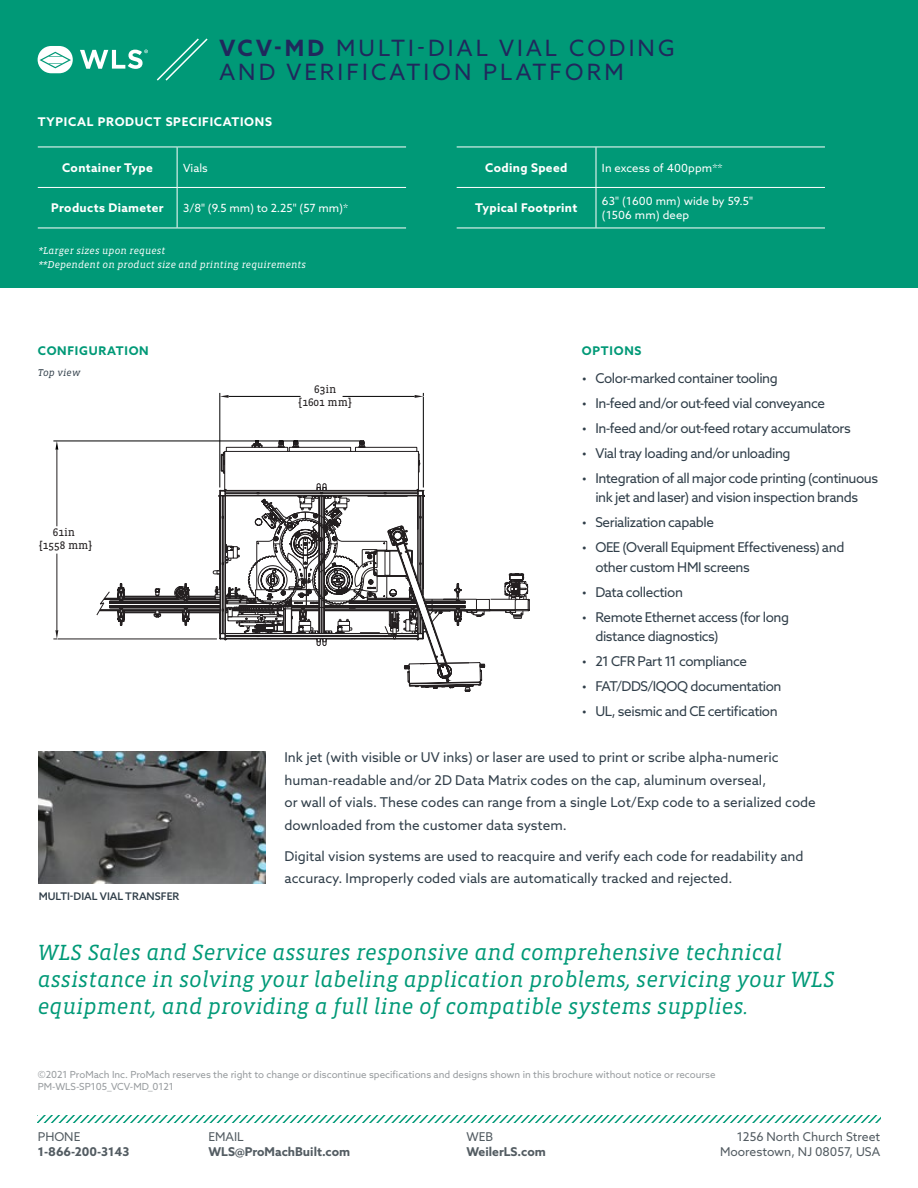
<style>
.page{position:relative;width:918px;height:1188px;background:#fff}
.page>*{position:absolute;margin:0;border:0;box-sizing:border-box;transform-origin:0 0}
.t1{font:italic 22.5px/27px "Vista Slab OTCE";color:#097}
.t2{font:22.5px/24px "Azo Sans";letter-spacing:.14em;color:#20285c}
.t3{font:13.5px/19.5px "Azo Sans";letter-spacing:-.025em;color:#303e49}
.t4{font:13.5px/22.5px "Azo Sans";color:#303e49}
.t5{font:12.15px/14.5px "Azo Sans";color:#535c62;text-align:right}
.t6{font:700 12.15px "Azo Sans";color:#535c62}
.t7{font:700 12px "Azo Sans";letter-spacing:.03em;color:#fff}
.t8{font:700 12px "Azo Sans";letter-spacing:.06em;color:#fff}
.t9{font:700 12px "Azo Sans";letter-spacing:.06em;color:#097}
.t10{font:11.25px/13.5px "Azo Sans";letter-spacing:.01em;color:#fff}
.t11{font:11.25px/12.9px "Vista Slab OTCE";color:#231f20;text-align:center}
.t12{font:500 10.5px "Azo Sans";color:#303e49}
.t13{font:italic 10.2px/13.5px "Vista Slab OT";letter-spacing:.01em;color:#fff}
.t14{font:italic 10.2px "Vista Slab OT";letter-spacing:.01em;color:#303e49}
.t15{font:9.75px/11.7px "Azo Sans";color:#989c9f}
.s1{font-weight:700}
</style>
<div class="page">
<svg style="left:37px;top:1116px;width:843px;height:6px"></svg>
<div style="left:0;top:0;width:918px;height:287px;background:#097"></div>
<hr style="left:38px;top:147px;width:139px;height:1px;background:#fff">
<hr style="left:177px;top:147px;width:229px;height:1px;background:#fff">
<hr style="left:177px;top:147px;width:1px;height:40px;background:#fff">
<hr style="left:38px;top:187px;width:139px;height:1px;background:#fff">
<hr style="left:177px;top:187px;width:229px;height:1px;background:#fff">
<hr style="left:177px;top:188px;width:1px;height:40px;background:#fff">
<hr style="left:38px;top:228px;width:139px;height:1px;background:#fff">
<hr style="left:177px;top:228px;width:229px;height:1px;background:#fff">
<svg style="left:38px;top:46px;width:35px;height:27px"></svg>
<svg style="left:80px;top:50px;width:68px;height:19px"></svg>
<svg style="left:156px;top:38px;width:52px;height:43px"></svg>
<hr style="left:457px;top:147px;width:139px;height:1px;background:#fff">
<hr style="left:596px;top:147px;width:229px;height:1px;background:#fff">
<hr style="left:596px;top:147px;width:1px;height:40px;background:#fff">
<hr style="left:457px;top:187px;width:139px;height:1px;background:#fff">
<hr style="left:596px;top:187px;width:229px;height:1px;background:#fff">
<hr style="left:596px;top:188px;width:1px;height:40px;background:#fff">
<hr style="left:457px;top:228px;width:139px;height:1px;background:#fff">
<hr style="left:596px;top:228px;width:229px;height:1px;background:#fff">
<svg style="left:408px;top:573px;width:120px;height:119px"></svg>
<svg style="left:97px;top:441px;width:372px;height:243px"></svg>
<hr style="left:220px;top:393px;width:1px;height:95px;background:#000">
<hr style="left:423px;top:393px;width:1px;height:95px;background:#000">
<hr style="left:229px;top:396px;width:72px;height:1px;background:#000">
<hr style="left:343px;top:396px;width:72px;height:1px;background:#000">
<svg style="left:220px;top:395px;width:9px;height:3px"></svg>
<hr style="left:53px;top:441px;width:307px;height:1px;background:#000">
<hr style="left:53px;top:639px;width:164px;height:1px;background:#231f20">
<hr style="left:57px;top:450px;width:1px;height:76px;background:#231f20">
<hr style="left:57px;top:554px;width:1px;height:76px;background:#231f20">
<svg style="left:55px;top:441px;width:3px;height:9px"></svg>
<svg style="left:415px;top:395px;width:9px;height:3px"></svg>
<svg style="left:55px;top:630px;width:3px;height:10px"></svg>
<img style="left:39px;top:752px;width:227px;height:131px">
<h1 class="t2" style="left:219px;top:36px;width:457px"><span class="s1">VCV-MD</span> MULTI-DIAL VIAL CODING<br>AND VERIFICATION PLATFORM</h1>
<p class="t8" style="left:38px;top:113px;width:236px">TYPICAL PRODUCT SPECIFICATIONS</p>
<p class="t7" style="left:62px;top:160px;width:92px">Container Type</p>
<p class="t10" style="left:183px;top:161px;width:26px">Vials</p>
<p class="t7" style="left:51px;top:200px;width:114px">Products Diameter</p>
<p class="t10" style="left:183px;top:201px;width:167px">3/8" (9.5 mm) to 2.25" (57 mm)*</p>
<p class="t13" style="left:39px;top:244px;width:269px">*Larger sizes upon request<br>**Dependent on product size and printing requirements</p>
<p class="t9" style="left:38px;top:343px;width:112px">CONFIGURATION</p>
<p class="t14" style="left:38px;top:367px;width:44px">Top view</p>
<p class="t11" style="left:39px;top:526px;width:55px">61in<br>[1558 mm]</p>
<p class="t11" style="left:298px;top:382px;width:55px">63in<br>[1601 mm]</p>
<p class="t7" style="left:485px;top:160px;width:84px">Coding Speed</p>
<p class="t10" style="left:602px;top:161px;width:122px">In excess of 400ppm**</p>
<p class="t7" style="left:475px;top:200px;width:104px">Typical Footprint</p>
<p class="t10" style="left:602px;top:194px;width:153px">63" (1600 mm) wide by 59.5" (1506 mm) deep</p>
<p class="t9" style="left:582px;top:343px;width:61px">OPTIONS</p>
<p class="t3" style="left:582px;top:369px;width:197px">• Color-marked container tooling</p>
<p class="t3" style="left:582px;top:394px;width:245px">• In-feed and/or out-feed vial conveyance</p>
<p class="t3" style="left:582px;top:418px;width:271px">• In-feed and/or out-feed rotary accumulators</p>
<p class="t3" style="left:582px;top:443px;width:210px">• Vial tray loading and/or unloading</p>
<p class="t3" style="left:582px;top:468px;width:298px;text-align:center">• Integration of all major code printing (continuous ink jet and laser) and vision inspection brands</p>
<p class="t3" style="left:582px;top:513px;width:134px">• Serialization capable</p>
<p class="t3" style="left:595px;top:538px;width:250px;text-indent:-14px">• OEE (Overall Equipment Effectiveness) and other custom HMI screens</p>
<p class="t3" style="left:582px;top:582px;width:103px">• Data collection</p>
<p class="t3" style="left:595px;top:607px;width:195px;text-indent:-14px">• Remote Ethernet access (for long distance diagnostics)</p>
<p class="t3" style="left:582px;top:651px;width:167px">• 21 CFR Part 11 compliance</p>
<p class="t3" style="left:582px;top:676px;width:201px">• FAT/DDS/IQOQ documentation</p>
<p class="t3" style="left:582px;top:701px;width:197px">• UL, seismic and CE certification</p>
<p class="t12" style="left:39px;top:890px;width:142px">MULTI-DIAL VIAL TRANSFER</p>
<p class="t4" style="left:285px;top:746px;width:533px">Ink jet (with visible or UV inks) or laser are used to print or scribe alpha-numeric human-readable and/or 2D Data Matrix codes on the cap, aluminum overseal,<br>or wall of vials. These codes can range from a single Lot/Exp code to a serialized code downloaded from the customer data system.</p>
<p class="t4" style="left:285px;top:845px;width:521px">Digital vision systems are used to reacquire and verify each code for readability and accuracy. Improperly coded vials are automatically tracked and rejected.</p>
<h1 class="t1" style="left:38px;top:939px;width:798px">WLS Sales and Service assures responsive and comprehensive technical assistance in solving your labeling application problems, servicing your WLS equipment, and providing a full line of compatible systems supplies.</h1>
<p class="t15" style="left:38px;top:1069px;width:679px">©2021 ProMach Inc. ProMach reserves the right to change or discontinue specifications and designs shown in this brochure without notice or recourse<br>PM-WLS-SP105_VCV-MD_0121</p>
<p class="t5" style="left:38px;top:1129px;width:44px">PHONE</p>
<p class="t6" style="left:38px;top:1143px;width:93px">1-866-200-3143</p>
<p class="t5" style="left:209px;top:1129px;width:37px">EMAIL</p>
<p class="t6" style="left:209px;top:1143px;width:143px">WLS@ProMachBuilt.com</p>
<p class="t5" style="left:467px;top:1129px;width:28px">WEB</p>
<p class="t6" style="left:467px;top:1143px;width:81px">WeilerLS.com</p>
<p class="t5" style="left:720px;top:1129px;width:162px">1256 North Church Street<br>Moorestown, NJ 08057, USA</p>
</div>
